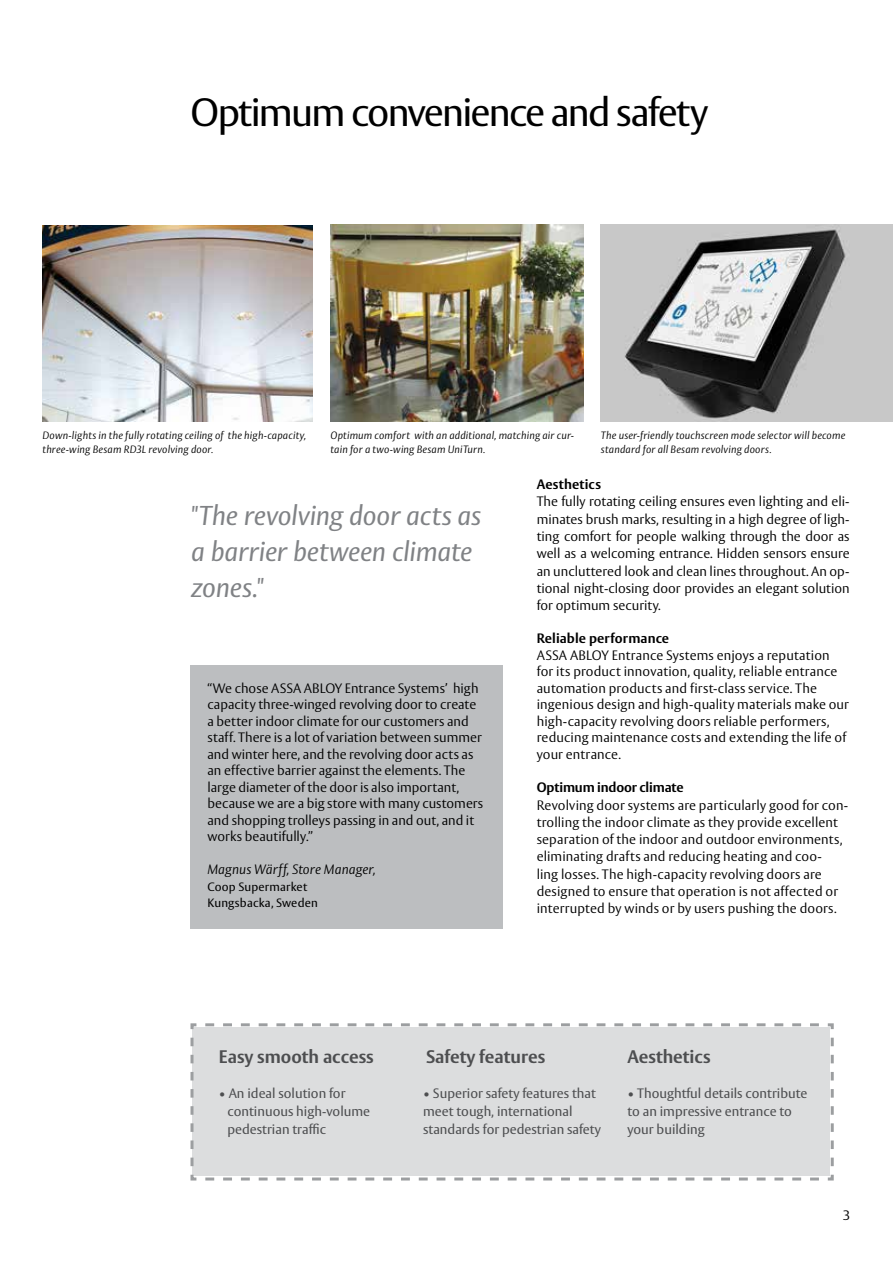
<style>
.page{position:relative;width:893px;height:1263px;background:#fff}
.page>*{position:absolute;margin:0;border:0;box-sizing:border-box;transform-origin:0 0}
.t1{font:39px "ASSA Vesta";letter-spacing:-.045em;color:#000}
.t2{font:italic 27px/36px "ASSA Vesta";letter-spacing:-.01em;color:#808285}
.t3{font:700 18px "ASSA Vesta";color:#5a5b5d}
.t4{font:300 13.5px/16.5px "ASSA Vesta";letter-spacing:.005em;color:#000}
.t5{font:13.5px/18px "ASSA Vesta";color:#5a5b5d}
.t6{font:700 13.5px "ASSA Vesta";letter-spacing:.005em;color:#000}
.t7{font:italic 300 13.5px "ASSA Vesta";letter-spacing:.005em;color:#000}
.t8{font:12px/16.5px "ASSA Vesta";letter-spacing:.015em;color:#000}
.t9{font:italic 300 10.5px/13.5px "ASSA Vesta";letter-spacing:.015em;color:#000}
</style>
<div class="page">
<img style="left:330px;top:225px;width:254px;height:196px">
<img style="left:601px;top:225px;width:292px;height:197px">
<img style="left:43px;top:225px;width:270px;height:196px">
<div style="left:190px;top:1023px;width:644px;height:158px;background:#dcddde"></div>
<div style="left:190px;top:665px;width:313px;height:264px;background:#bcbec0"></div>
<h1 class="t1" style="left:190px;top:89px;width:519px">Optimum convenience and safety</h1>
<p class="t9" style="left:43px;top:429px;width:265px">Down-lights in the fully rotating ceiling of the high-capacity, three-wing Besam RD3L revolving door.</p>
<p class="t9" style="left:601px;top:429px;width:246px">The user-friendly touchscreen mode selector will become standard for all Besam revolving doors.</p>
<p class="t6" style="left:537px;top:476px;width:66px">Aesthetics</p>
<p class="t4" style="left:537px;top:494px;width:314px;line-height:17.2px;text-align:justify">The fully rotating ceiling ensures even lighting and eli&shy;minates brush marks, resulting in a high degree of ligh&shy;ting comfort for people walking through the door as well as a welcoming entrance. Hidden sensors ensure an uncluttered look and clean lines throughout. An op&shy;tional night-closing door provides an elegant solution for optimum security.</p>
<p class="t6" style="left:537px;top:630px;width:134px">Reliable performance</p>
<p class="t4" style="left:537px;top:647px;width:314px">ASSA ABLOY Entrance Systems enjoys a reputation for its product innovation, quality, reliable entrance automation products and first-class service. The ingenious design and high-quality materials make our high-capacity revolving doors reliable performers, reducing maintenance costs and extending the life of your entrance.</p>
<p class="t6" style="left:537px;top:779px;width:148px">Optimum indoor climate</p>
<p class="t4" style="left:537px;top:797px;width:313px;line-height:17.2px">Revolving door systems are particularly good for con&shy;trolling the indoor climate as they provide excellent separation of the indoor and outdoor environments, eliminating drafts and reducing heating and coo-<br>ling losses. The high-capacity revolving doors are designed to ensure that operation is not affected or interrupted by winds or by users pushing the doors.</p>
<p class="t9" style="left:330px;top:429px;width:245px">Optimum comfort with an additional, matching air cur&shy;tain for a two-wing Besam UniTurn.</p>
<h2 class="t2" style="left:191px;top:499px;width:292px">"The revolving door acts as a barrier between climate zones."</h2>
<p class="t4" style="left:207px;top:680px;width:277px">“We chose ASSA ABLOY Entrance Systems’ high capacity three-winged revolving door to create a better indoor climate for our customers and staff. There is a lot of variation between summer and winter here, and the revolving door acts as an effective barrier against the elements. The large diameter of the door is also important, because we are a big store with many customers and shopping trolleys passing in and out, and it works beautifully.”</p>
<p class="t7" style="left:207px;top:861px;width:170px">Magnus Wärff, Store Manager,</p>
<p class="t8" style="left:207px;top:879px;width:112px">Coop Supermarket<br>Kungsbacka, Sweden</p>
<h3 class="t3" style="left:219px;top:1046px;width:156px">Easy smooth access</h3>
<p class="t5" style="left:227px;top:1085px;width:144px;text-indent:-9px">• An ideal solution for continuous high-volume pedestrian traffic</p>
<h3 class="t3" style="left:426px;top:1046px;width:121px">Safety features</h3>
<p class="t5" style="left:423px;top:1085px;width:179px">• Superior safety features that meet tough, international standards for pedestrian safety</p>
<h3 class="t3" style="left:627px;top:1046px;width:85px">Aesthetics</h3>
<p class="t5" style="left:627px;top:1085px;width:182px">• Thoughtful details contribute to an impressive entrance to your building</p>
<p class="t4" style="left:843px;top:1208px;width:9px">3</p>
</div>
